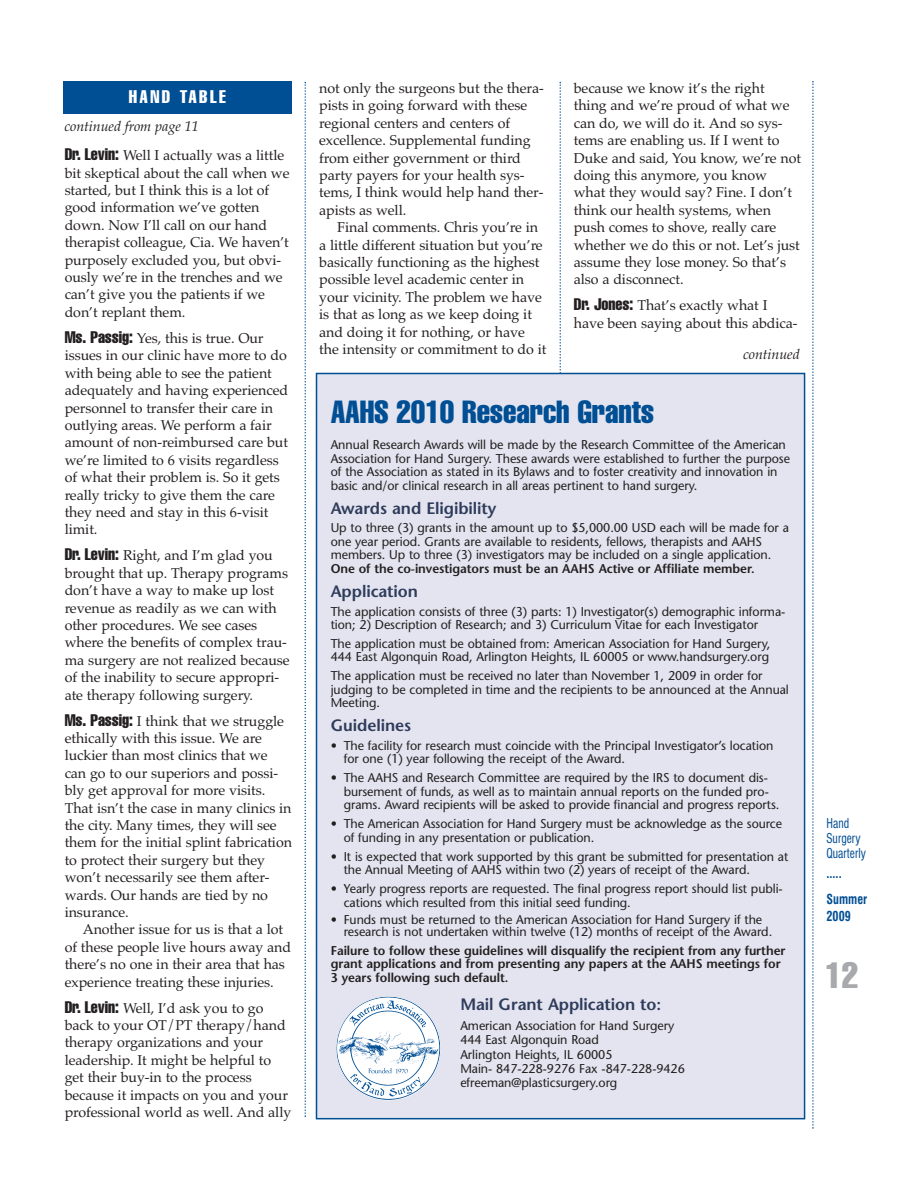
<style>
.page{position:relative;width:918px;height:1188px;background:#fff}
.page>*{position:absolute;margin:0;border:0;box-sizing:border-box;transform-origin:0 0}
.t1{font:extra-condensed 36px "Helvetica";color:#a7a9ac}
.t2{font:extra-condensed 31.5px "Helvetica";letter-spacing:-.005em;color:#004e94}
.t3{font:extra-condensed 18px "Helvetica";letter-spacing:.14em;color:#fff}
.t4{font:600 16.5px "Stone Sans";letter-spacing:-.005em;color:#2e3b5b}
.t5{font:condensed 15px/15px "Helvetica";color:#004e94;scale:.85 1}
.t6{font:14.25px/17.4px "Palatino";letter-spacing:-.005em;color:#231f20}
.t7{font:italic 14.25px "Palatino";letter-spacing:-.005em;color:#231f20}
.t8{font:700 13.5px/26px "Corporate Condensed";color:#004e94;scale:.9 1}
.t9{font:12.75px/13.5px "Stone Sans";letter-spacing:-.005em;color:#231f20}
.t10{font:600 12.75px/13.5px "Stone Sans";letter-spacing:-.005em;color:#231f20}
.s1{font-family:"Helvetica";font-stretch:extra-condensed;font-size:16.5px}
</style>
<div class="page">
<svg style="left:304px;top:82px;width:2px;height:1035px"></svg>
<svg style="left:559px;top:82px;width:2px;height:291px"></svg>
<div style="left:63px;top:81px;width:228px;height:33px;background:#004e94"></div>
<svg style="left:812px;top:81px;width:2px;height:1048px"></svg>
<div style="left:317px;top:374px;width:487px;height:744px;background:#e3e4ef"></div>
<div style="left:316px;top:373px;width:489px;height:746px;border:2px solid #004e94"></div>
<img style="left:337px;top:997px;width:103px;height:103px;border-radius:50%">
<p class="t3" style="left:129px;top:90px;width:99px">HAND TABLE</p>
<p class="t7" style="left:64px;top:120px;width:136px">continued from page 11</p>
<p class="t6" style="left:65px;top:148px;width:226px"><span class="s1">Dr. Levin:</span> Well I actually was a little bit skeptical about the call when we started, but I think this is a lot of good information we’ve gotten down. Now I’ll call on our hand therapist colleague, Cia. We haven’t purposely excluded you, but obvi&shy;ously we’re in the trenches and we can’t give you the patients if we don’t replant them.</p>
<p class="t6" style="left:65px;top:331px;width:225px"><span class="s1">Ms. Passig:</span> Yes, this is true. Our issues in our clinic have more to do with being able to see the patient adequately and having experienced personnel to transfer their care in outlying areas. We perform a fair amount of non-reimbursed care but we’re limited to 6 visits regardless of what their problem is. So it gets really tricky to give them the care they need and stay in this 6-visit limit.</p>
<p class="t6" style="left:65px;top:548px;width:227px"><span class="s1">Dr. Levin:</span> Right, and I’m glad you brought that up. Therapy programs don’t have a way to make up lost revenue as readily as we can with other procedures. We see cases where the benefits of complex trau&shy;ma surgery are not realized because of the inability to secure appropri&shy;ate therapy following surgery.</p>
<p class="t6" style="left:65px;top:714px;width:229px"><span class="s1">Ms. Passig:</span> I think that we struggle ethically with this issue. We are luckier than most clinics that we can go to our superiors and possi&shy;bly get approval for more visits.<br>That isn’t the case in many clinics in the city. Many times, they will see them for the initial splint fabrication to protect their surgery but they won’t necessarily see them after&shy;wards. Our hands are tied by no insurance.</p>
<p class="t6" style="left:65px;top:922px;width:228px;text-indent:18px">Another issue for us is that a lot of these people live hours away and there’s no one in their area that has experience treating these injuries.</p>
<p class="t6" style="left:65px;top:1001px;width:228px"><span class="s1">Dr. Levin:</span> Well, I’d ask you to go back to your OT/PT therapy/hand therapy organizations and your leadership. It might be helpful to get their buy-in to the process because it impacts on you and your professional world as well. And ally</p>
<p class="t6" style="left:319px;top:81px;width:226px">not only the surgeons but the thera&shy;pists in going forward with these regional centers and centers of excellence. Supplemental funding from either government or third party payers for your health sys&shy;tems, I think would help hand ther&shy;apists as well.</p>
<p class="t6" style="left:319px;top:220px;width:229px;text-indent:18px">Final comments. Chris you’re in a little different situation but you’re basically functioning as the highest possible level academic center in your vicinity. The problem we have is that as long as we keep doing it and doing it for nothing, or have the intensity or commitment to do it</p>
<p class="t6" style="left:574px;top:81px;width:229px">because we know it’s the right thing and we’re proud of what we can do, we will do it. And so sys&shy;tems are enabling us. If I went to<br>Duke and said, You know, we’re not doing this anymore, you know what they would say? Fine. I don’t think our health systems, when push comes to shove, really care whether we do this or not. Let’s just assume they lose money. So that’s also a disconnect.</p>
<p class="t6" style="left:574px;top:299px;width:225px"><span class="s1">Dr. Jones:</span> That’s exactly what I have been saying about this abdica-</p>
<p class="t7" style="left:743px;top:348px;width:58px">continued</p>
<h2 class="t2" style="left:331px;top:400px;width:325px">AAHS 2010 Research Grants</h2>
<p class="t9" style="left:331px;top:439px;width:461px">Annual Research Awards will be made by the Research Committee of the American Association for Hand Surgery. These awards were established to further the purpose of the Association as stated in its Bylaws and to foster creativity and innovation in basic and/or clinical research in all areas pertinent to hand surgery.</p>
<p class="t4" style="left:331px;top:501px;width:167px">Awards and Eligibility</p>
<p class="t9" style="left:331px;top:523px;width:460px">Up to three (3) grants in the amount up to $5,000.00 USD each will be made for a one year period. Grants are available to residents, fellows, therapists and AAHS members. Up to three (3) investigators may be included on a single application.</p>
<p class="t10" style="left:331px;top:563px;width:425px">One of the co-investigators must be an AAHS Active or Affiliate member.</p>
<p class="t4" style="left:331px;top:585px;width:89px">Application</p>
<p class="t9" style="left:331px;top:606px;width:456px">The application consists of three (3) parts: 1) Investigator(s) demographic informa&shy;tion; 2) Description of Research; and 3) Curriculum Vitae for each Investigator</p>
<p class="t9" style="left:331px;top:638px;width:441px">The application must be obtained from: American Association for Hand Surgery,<br>444 East Algonquin Road, Arlington Heights, IL 60005 or www.handsurgery.org</p>
<p class="t9" style="left:331px;top:671px;width:460px">The application must be received no later than November 1, 2009 in order for judging to be completed in time and the recipients to be announced at the Annual<br>Meeting.</p>
<p class="t4" style="left:331px;top:719px;width:82px">Guidelines</p>
<p class="t9" style="left:344px;top:740px;width:431px;text-indent:-13px">• The facility for research must coincide with the Principal Investigator’s location for one (1) year following the receipt of the Award.</p>
<p class="t9" style="left:344px;top:773px;width:437px;text-indent:-13px">• The AAHS and Research Committee are required by the IRS to document dis&shy;bursement of funds, as well as to maintain annual reports on the funded pro&shy;grams. Award recipients will be asked to provide financial and progress reports.</p>
<p class="t9" style="left:344px;top:818px;width:440px;text-indent:-13px">• The American Association for Hand Surgery must be acknowledge as the source of funding in any presentation or publication.</p>
<p class="t9" style="left:344px;top:851px;width:446px;text-indent:-13px">• It is expected that work supported by this grant be submitted for presentation at the Annual Meeting of AAHS within two (2) years of receipt of the Award.</p>
<p class="t9" style="left:344px;top:883px;width:441px;text-indent:-13px">• Yearly progress reports are requested. The final progress report should list publi&shy;cations which resulted from this initial seed funding.</p>
<p class="t9" style="left:344px;top:915px;width:430px;line-height:12px;text-indent:-13px">• Funds must be returned to the American Association for Hand Surgery if the research is not undertaken within twelve (12) months of receipt of the Award.</p>
<p class="t10" style="left:331px;top:945px;width:456px">Failure to follow these guidelines will disqualify the recipient from any further grant applications and from presenting any papers at the AAHS meetings for<br>3 years following such default.</p>
<p class="t4" style="left:460px;top:998px;width:202px">Mail Grant Application to:</p>
<p class="t9" style="left:460px;top:1019px;width:226px;line-height:14.4px">American Association for Hand Surgery<br>444 East Algonquin Road<br>Arlington Heights, IL 60005<br>Main- 847-228-9276 Fax -847-228-9426 efreeman@plasticsurgery.org</p>
<p class="t5" style="left:827px;top:817px;width:48px">Hand<br>Surgery<br>Quarterly</p>
<p class="t8" style="left:827px;top:861px;width:47px">.....<br>Summer</p>
<p class="t8" style="left:827px;top:904px;width:29px">2009</p>
<h1 class="t1" style="left:825px;top:962px;width:35px">12</h1>
</div>
